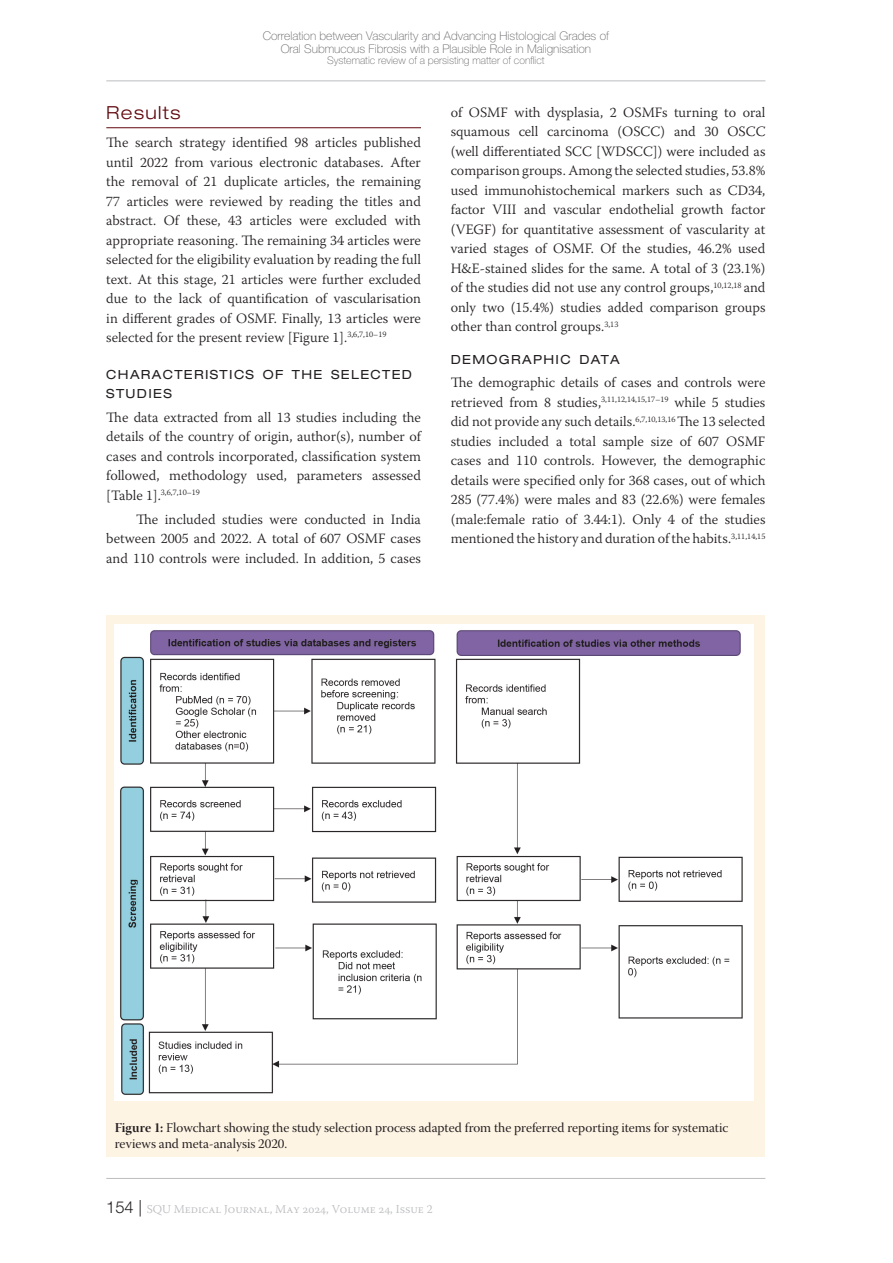
<style>
.page{position:relative;width:893px;height:1263px;background:#fff}
.page>*{position:absolute;margin:0;border:0;box-sizing:border-box;transform-origin:0 0}
.Heading1{font:300 expanded 18px "Helvetica Neue LT Pro";letter-spacing:.075em;color:#60080e}
.Text_Para_1{font:300 14.25px/19.5px "Warnock Pro";color:#231f20;text-align:justify}
.Text_Para_2{font:300 14.25px/19.5px "Warnock Pro";color:#231f20;text-align:justify}
.Figures{font:13.5px/15.8px "Warnock Pro Subh";color:#231f20}
.Heading2{font:expanded 12.6px/19.5px "Helvetica Neue LT Pro";letter-spacing:.105em;color:#231f20}
.t1{font:100 12px/13.5px "Helvetica Neue LT Pro";color:#636366;text-align:center}
.t2{font:300 12px "Warnock Pro";color:#bcbdc0}
.t3{font:100 10.5px "Helvetica Neue LT Pro";color:#636366}
.Text_Para_1-2{font:300 8.25px "Warnock Pro";color:#231f20}
.s1{font-size:14.25px}
.s2{font-family:"Warnock Pro Bold Disp"}
.s3{font-family:"Helvetica Neue LT Pro";font-size:16.5px;color:#231f20}
</style>
<div class="page">
<hr style="left:106px;top:81px;width:659px;height:1px;background:#bcbdc0">
<hr style="left:106px;top:1178px;width:659px;height:1px;background:#bcbdc0">
<hr style="left:106px;top:127px;width:315px;height:1px;background:#60080e">
<div style="left:106px;top:616px;width:659px;height:541px;background:#fef4e4"></div>
<img style="left:115px;top:624px;width:638px;height:476px">
<p class="t1" style="left:263px;top:29px;width:348px">Correlation between Vascularity and Advancing Histological Grades of<br>Oral Submucous Fibrosis with a Plausible Role in Malignisation</p>
<p class="t3" style="left:327px;top:54px;width:219px">Systematic review of a persisting matter of conflict</p>
<p class="Heading1" style="left:106px;top:102px;width:76px">Results</p>
<p class="Text_Para_1" style="left:106px;top:132px;width:316px">The search strategy identified 98 articles published until 2022 from various electronic databases. After the removal of 21 duplicate articles, the remaining 77 articles were reviewed by reading the titles and abstract. Of these, 43 articles were excluded with appropriate reasoning. The remaining 34 articles were selected for the eligibility evaluation by reading the full text. At this stage, 21 articles were further excluded due to the lack of quantification of vascularisation in different grades of OSMF. Finally, 13 articles were selected for the present review [Figure 1].<sup>3,6,7,10–19</sup></p>
<p class="Heading2" style="left:106px;top:364px;width:307px">CHARACTERISTICS OF THE SELECTED<br>STUDIES</p>
<p class="Text_Para_1" style="left:106px;top:407px;width:316px">The data extracted from all 13 studies including the details of the country of origin, author(s), number of cases and controls incorporated, classification system followed, methodology used, parameters assessed</p>
<p class="Text_Para_1-2" style="left:106px;top:487px;width:95px"><span class="s1">[Table 1].</span>3,6,7,10–19</p>
<p class="Text_Para_2" style="left:106px;top:509px;width:316px;text-indent:30px">The included studies were conducted in India between 2005 and 2022. A total of 607 OSMF cases and 110 controls were included. In addition, 5 cases</p>
<p class="Text_Para_2" style="left:451px;top:102px;width:316px">of OSMF with dysplasia, 2 OSMFs turning to oral squamous cell carcinoma (OSCC) and 30 OSCC (well differentiated SCC [WDSCC]) were included as comparison groups. Among the selected studies, 53.8% used immunohistochemical markers such as CD34, factor VIII and vascular endothelial growth factor (VEGF) for quantitative assessment of vascularity at varied stages of OSMF. Of the studies, 46.2% used H&amp;E-stained slides for the same. A total of 3 (23.1%) of the studies did not use any control groups,<sup>10,12,18</sup> and only two (15.4%) studies added comparison groups other than control groups.<sup>3,13</sup></p>
<p class="Heading2" style="left:451px;top:349px;width:170px">DEMOGRAPHIC DATA</p>
<p class="Text_Para_1" style="left:451px;top:373px;width:316px">The demographic details of cases and controls were retrieved from 8 studies,<sup>3,11,12,14,15,17–19</sup> while 5 studies did not provide any such details.<sup>6,7,10,13,16</sup> The 13 selected studies included a total sample size of 607 OSMF cases and 110 controls. However, the demographic details were specified only for 368 cases, out of which 285 (77.4%) were males and 83 (22.6%) were females (male:female ratio of 3.44:1). Only 4 of the studies mentioned the history and duration of the habits.<sup>3,11,14,15</sup></p>
<p class="Figures" style="left:115px;top:1122px;width:615px"><span class="s2">Figure 1:</span> Flowchart showing the study selection process adapted from the preferred reporting items for systematic reviews and meta-analysis 2020.</p>
<p class="t2" style="left:106px;top:1201px;width:328px"><span class="s3">154 |</span> SQU Medical Journal, May 2024, Volume 24, Issue 2</p>
</div>
